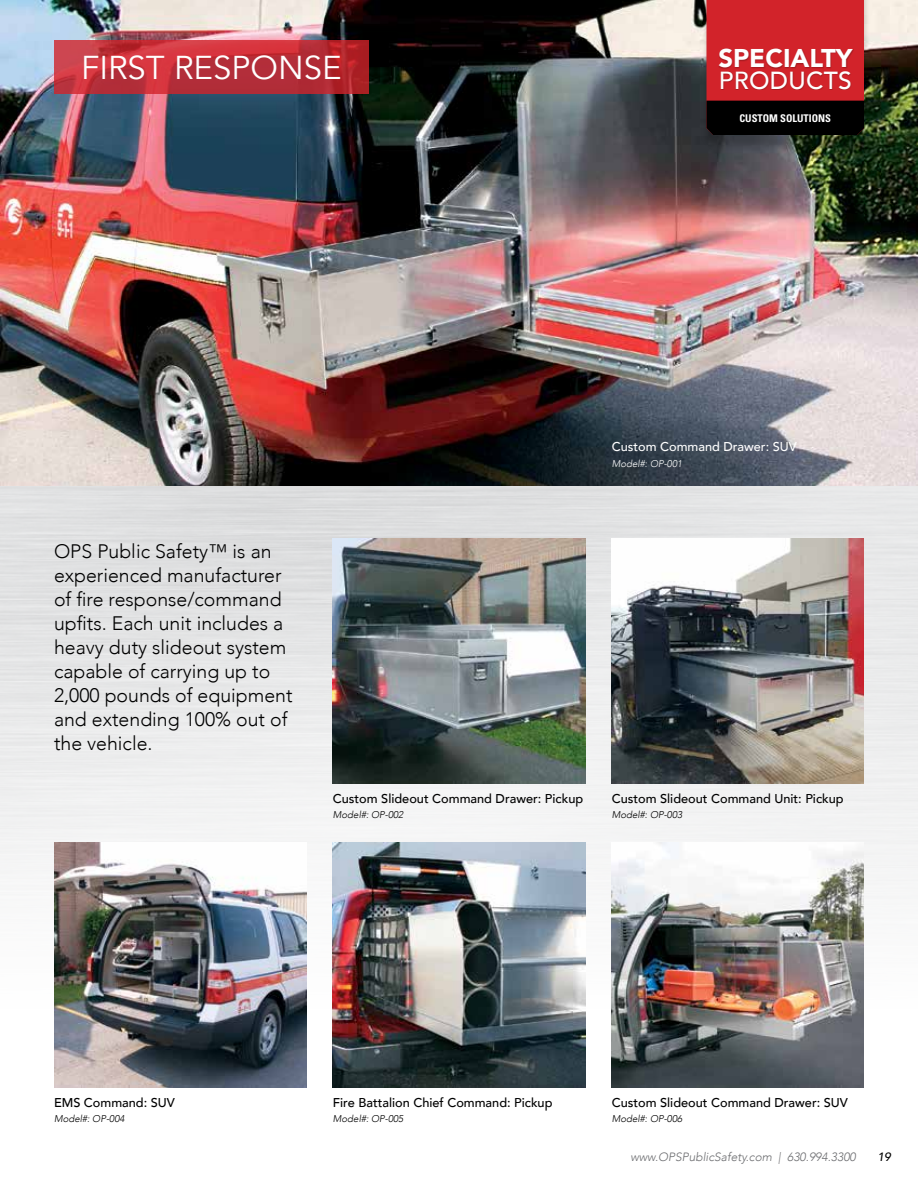
<style>
.page{position:relative;width:918px;height:1188px;background:#fff}
.page>*{position:absolute;margin:0;border:0;box-sizing:border-box;transform-origin:0 0}
.t1{font:33px "Avenir";color:#fff}
.t2{font:900 25.65px "Avenir";color:#fff}
.t3{font:500 24.6px "Avenir";letter-spacing:.01em;color:#fff}
.t4{font:300 19.5px/24px "Avenir";color:#000}
.t5{font:500 12.75px "Avenir";color:#000}
.t6{font:500 12.75px "Avenir";color:#fff}
.t7{font:italic 300 12px "Avenir";color:#6d6e71}
.t8{font:italic 500 12px "Avenir";color:#000}
.t9{font:700 condensed 10.5px "Nova Condensed S Si";color:#fff}
.t10{font:italic 300 9.75px "Avenir";color:#000}
.t11{font:italic 300 9.75px "Avenir";color:#fff}
</style>
<div class="page">
<img style="left:0;top:486px;width:918px;height:565px">
<img style="left:0;top:0;width:918px;height:486px">
<img style="left:54px;top:842px;width:252px;height:246px">
<img style="left:612px;top:842px;width:252px;height:246px">
<img style="left:612px;top:538px;width:252px;height:245px">
<img style="left:333px;top:842px;width:252px;height:246px">
<img style="left:333px;top:538px;width:252px;height:245px">
<div style="left:700px;top:0;width:170px;height:151px;background:#000;opacity:.2"></div>
<svg style="left:706px;top:0;width:158px;height:135px"></svg>
<div style="left:718px;top:48px;width:136px;height:21px;background:#000;opacity:.25"></div>
<div style="left:721px;top:71px;width:130px;height:19px;background:#000;opacity:.25"></div>
<svg style="left:54px;top:40px;width:315px;height:54px;fill:#b42e3a"></svg>
<h1 class="t1" style="left:81px;top:48px;width:262px">FIRST RESPONSE</h1>
<h2 class="t2" style="left:718px;top:36px;width:135px">SPECIALTY</h2>
<p class="t3" style="left:719px;top:59px;width:134px">PRODUCTS</p>
<p class="t9" style="left:739px;top:111px;width:93px">CUSTOM SOLUTIONS</p>
<p class="t4" style="left:54px;top:539px;width:240px">OPS Public Safety™ is an experienced manufacturer of fire response/command upfits. Each unit includes a heavy duty slideout system capable of carrying up to<br>2,000 pounds of equipment and extending 100% out of the vehicle.</p>
<p class="t6" style="left:612px;top:436px;width:187px">Custom Command Drawer: SUV</p>
<p class="t11" style="left:612px;top:458px;width:72px">Model#: OP-001</p>
<p class="t5" style="left:333px;top:787px;width:252px">Custom Slideout Command Drawer: Pickup</p>
<p class="t10" style="left:333px;top:809px;width:72px">Model#: OP-002</p>
<p class="t5" style="left:612px;top:787px;width:233px">Custom Slideout Command Unit: Pickup</p>
<p class="t10" style="left:612px;top:809px;width:72px">Model#: OP-003</p>
<p class="t5" style="left:54px;top:1092px;width:122px">EMS Command: SUV</p>
<p class="t10" style="left:54px;top:1113px;width:72px">Model#: OP-004</p>
<p class="t5" style="left:333px;top:1092px;width:221px">Fire Battalion Chief Command: Pickup</p>
<p class="t10" style="left:333px;top:1113px;width:72px">Model#: OP-005</p>
<p class="t5" style="left:612px;top:1092px;width:238px">Custom Slideout Command Drawer: SUV</p>
<p class="t10" style="left:612px;top:1113px;width:72px">Model#: OP-006</p>
<p class="t7" style="left:630px;top:1150px;width:227px">www.OPSPublicSafety.com | 630.994.3300</p>
<p class="t8" style="left:878px;top:1150px;width:15px">19</p>
</div>
